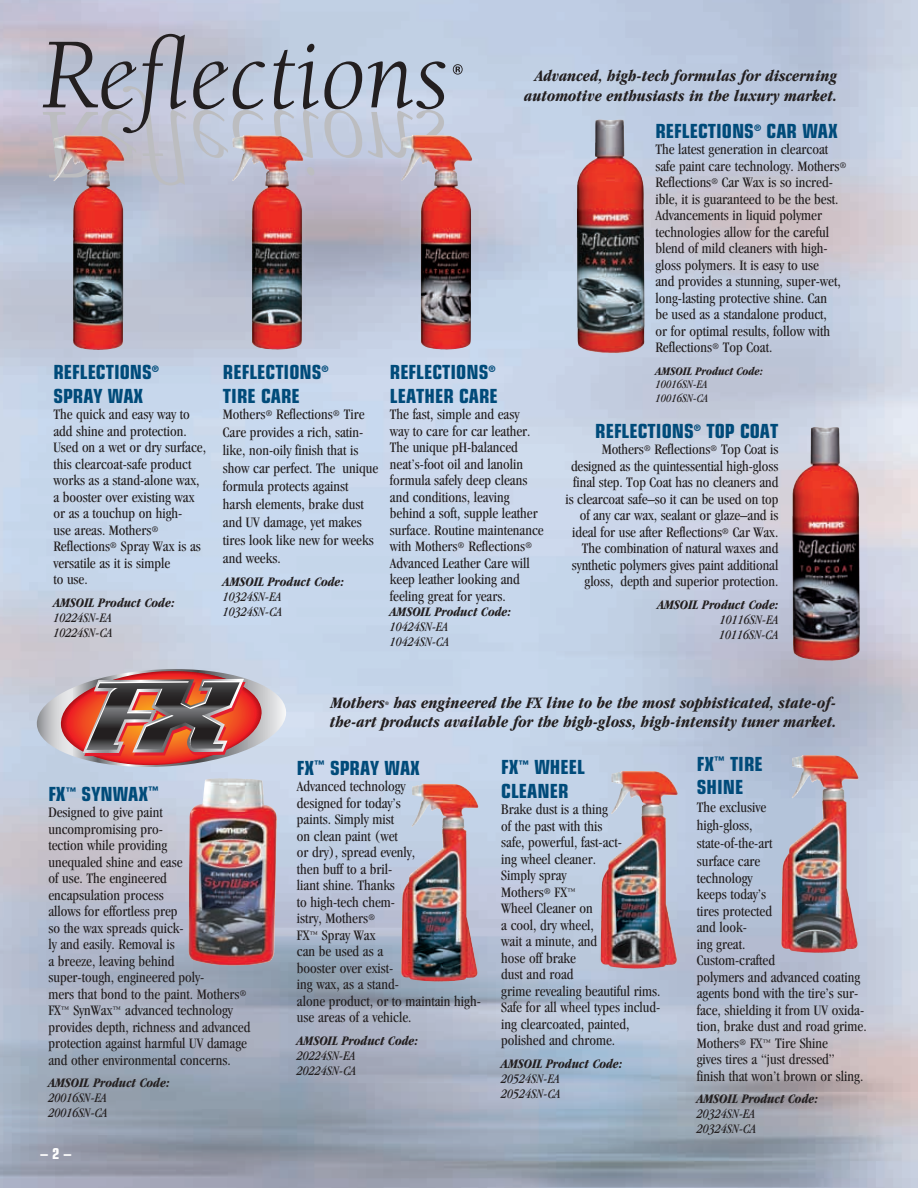
<style>
.page{position:relative;width:918px;height:1188px;background:#fff}
.page>*{position:absolute;margin:0;border:0;box-sizing:border-box;transform-origin:0 0}
.t1{font:700 condensed 19.5px/23.4px "Eurostile";color:#004b7a}
.t2{font:italic 700 condensed 16.5px/19.5px "Garamond";color:#231f20;text-align:right}
.t3{font:condensed 15px/16.5px "Garamond";color:#231f20}
.t4{font:700 condensed 15px "Eurostile";color:#fff}
.t5{font:italic condensed 13.5px/15px "Garamond";color:#231f20}
.t6{font:italic 700 condensed 13.5px "Garamond";color:#231f20}
.t7{font:italic condensed 12px/13.5px "Garamond";color:#231f20}
.t8{font:italic 700 condensed 12px "Garamond";color:#231f20}
.t9{font:italic 700 condensed 5.4px "Garamond";color:#231f20}
</style>
<div class="page">
<img style="left:0;top:0;width:918px;height:1188px">
<svg style="left:453px;top:145px;width:10px;height:10px"></svg>
<svg style="left:43px;top:34px;width:143px;height:151px;background:#aca3ae"></svg>
<svg style="left:193px;top:61px;width:72px;height:97px;background:#aeadba"></svg>
<svg style="left:274px;top:44px;width:88px;height:132px;background:#b1afbc"></svg>
<svg style="left:368px;top:61px;width:77px;height:97px;background:#afaab6"></svg>
<svg style="left:453px;top:64px;width:10px;height:11px"></svg>
<img style="left:53px;top:135px;width:17px;height:46px">
<img style="left:232px;top:135px;width:18px;height:46px">
<img style="left:401px;top:135px;width:18px;height:46px">
<img style="left:188px;top:778px;width:85px;height:188px">
<svg style="left:35px;top:668px;width:251px;height:101px;background:#b08381"></svg>
<img style="left:577px;top:119px;width:68px;height:234px">
<img style="left:792px;top:427px;width:68px;height:234px">
<img style="left:412px;top:784px;width:18px;height:43px">
<img style="left:611px;top:771px;width:18px;height:43px">
<img style="left:792px;top:755px;width:19px;height:43px">
<hr style="left:917px;top:42px;width:1px;height:52px;background:#004b7a">
<h1 class="t1" style="left:53px;top:361px;width:107px">REFLECTIONS<sup>®<br></sup>SPRAY WAX</h1>
<p class="t3" style="left:53px;top:406px;width:154px">The quick and easy way to add shine and protection.<br>Used on a wet or dry surface, this clearcoat-safe product works as a stand-alone wax, a booster over existing wax or as a touchup on high-<br>use areas. Mothers<sup>®<br></sup>Reflections<sup>®</sup> Spray Wax is as versatile as it is simple<br>to use.</p>
<p class="t6" style="left:53px;top:595px;width:123px">AMSOIL Product Code:</p>
<p class="t5" style="left:53px;top:610px;width:61px">10224SN-EA<br>10224SN-CA</p>
<h1 class="t1" style="left:223px;top:361px;width:107px">REFLECTIONS<sup>®<br></sup>TIRE CARE</h1>
<p class="t3" style="left:223px;top:405px;width:157px;line-height:18px">Mothers<sup>®</sup> Reflections<sup>®</sup> Tire<br>Care provides a rich, satin&shy;like, non-oily finish that is show car perfect. The unique formula protects against harsh elements, brake dust and UV damage, yet makes tires look like new for weeks and weeks.</p>
<p class="t6" style="left:223px;top:574px;width:123px">AMSOIL Product Code:</p>
<p class="t5" style="left:223px;top:589px;width:61px">10324SN-EA<br>10324SN-CA</p>
<p class="t2" style="left:524px;top:66px;width:314px">Advanced, high-tech formulas for discerning automotive enthusiasts in the luxury market.</p>
<h1 class="t1" style="left:655px;top:119px;width:184px">REFLECTIONS<sup>®</sup> CAR WAX</h1>
<p class="t3" style="left:655px;top:141px;width:193px">The latest generation in clearcoat safe paint care technology. Mothers<sup>® </sup>Reflections<sup>®</sup> Car Wax is so incred&shy;ible, it is guaranteed to be the best.<br>Advancements in liquid polymer technologies allow for the careful blend of mild cleaners with high&shy;gloss polymers. It is easy to use<br>and provides a stunning, super-wet, long-lasting protective shine. Can<br>be used as a standalone product,<br>or for optimal results, follow with Reflections<sup>®</sup> Top Coat.</p>
<p class="t8" style="left:655px;top:364px;width:109px">AMSOIL Product Code:</p>
<p class="t7" style="left:655px;top:378px;width:54px">10016SN-EA<br>10016SN-CA</p>
<h1 class="t1" style="left:595px;top:419px;width:185px">REFLECTIONS<sup>®</sup> TOP COAT</h1>
<p class="t3" style="left:566px;top:441px;width:214px;text-align:right">Mothers<sup>®</sup> Reflections<sup>®</sup> Top Coat is designed as the quintessential high-gloss final step. Top Coat has no cleaners and is clearcoat safe–so it can be used on top of any car wax, sealant or glaze–and is ideal for use after Reflections<sup>®</sup> Car Wax.<br>The combination of natural waxes and synthetic polymers gives paint additional gloss, depth and superior protection.</p>
<p class="t6" style="left:657px;top:597px;width:123px">AMSOIL Product Code:</p>
<p class="t5" style="left:719px;top:612px;width:61px">10116SN-EA<br>10116SN-CA</p>
<h1 class="t1" style="left:390px;top:361px;width:110px">REFLECTIONS<sup>®<br></sup>LEATHER CARE</h1>
<p class="t3" style="left:390px;top:406px;width:155px">The fast, simple and easy<br>way to care for car leather.<br>The unique pH-balanced neat’s-foot oil and lanolin formula safely deep cleans and conditions, leaving behind a soft, supple leather surface. Routine maintenance with Mothers<sup>®</sup> Reflections<sup>®<br></sup>Advanced Leather Care will keep leather looking and feeling great for years.</p>
<p class="t6" style="left:390px;top:604px;width:123px">AMSOIL Product Code:</p>
<p class="t5" style="left:390px;top:619px;width:61px">10424SN-EA<br>10424SN-CA</p>
<h1 class="t1" style="left:48px;top:782px;width:112px">FX<sup>™</sup> SYNWAX<sup>™</sup></h1>
<p class="t3" style="left:48px;top:804px;width:204px">Designed to give paint uncompromising pro-<br>tection while providing<br>unequaled shine and ease<br>of use. The engineered<br>encapsulation process<br>allows for effortless prep<br>so the wax spreads quick-<br>ly and easily. Removal is<br>a breeze, leaving behind<br>super-tough, engineered poly-<br>mers that bond to the paint. Mothers<sup>®<br></sup>FX<sup>™</sup> SynWax<sup>™</sup> advanced technology provides depth, richness and advanced protection against harmful UV damage and other environmental concerns.</p>
<p class="t6" style="left:48px;top:1075px;width:123px">AMSOIL Product Code:</p>
<p class="t5" style="left:48px;top:1090px;width:61px">20016SN-EA<br>20016SN-CA</p>
<p class="t4" style="left:40px;top:1144px;width:32px">– 2 –</p>
<p class="t2" style="left:331px;top:693px;width:56px">Mothers</p>
<p class="t9" style="left:385px;top:700px;width:6px">®</p>
<p class="t2" style="left:330px;top:693px;width:508px">has engineered the FX line to be the most sophisticated, state-of-<br>the-art products available for the high-gloss, high-intensity tuner market.</p>
<h1 class="t1" style="left:697px;top:752px;width:68px">FX<sup>™</sup> TIRE<br>SHINE</h1>
<p class="t3" style="left:697px;top:798px;width:77px;line-height:18px">The exclusive high-gloss, state-of-the-art surface care</p>
<p class="t3" style="left:697px;top:869px;width:171px">technology<br>keeps today’s<br>tires protected<br>and look-<br>ing great.<br>Custom-crafted<br>polymers and advanced coating agents bond with the tire’s sur&shy;face, shielding it from UV oxida&shy;tion, brake dust and road grime.<br>Mothers<sup>®</sup> FX<sup>™</sup> Tire Shine<br>gives tires a “just dressed” finish that won’t brown or sling.</p>
<p class="t6" style="left:697px;top:1091px;width:123px">AMSOIL Product Code:</p>
<p class="t5" style="left:697px;top:1106px;width:61px">20324SN-EA<br>20324SN-CA</p>
<h1 class="t1" style="left:501px;top:756px;width:85px">FX<sup>™</sup> WHEEL<br>CLEANER</h1>
<p class="t3" style="left:501px;top:801px;width:161px">Brake dust is a thing<br>of the past with this<br>safe, powerful, fast-act-<br>ing wheel cleaner.<br>Simply spray<br>Mothers<sup>®</sup> FX<sup>™<br></sup>Wheel Cleaner on<br>a cool, dry wheel,<br>wait a minute, and<br>hose off brake<br>dust and road<br>grime revealing beautiful rims.<br>Safe for all wheel types includ&shy;ing clearcoated, painted, polished and chrome.</p>
<p class="t6" style="left:501px;top:1056px;width:123px">AMSOIL Product Code:</p>
<p class="t5" style="left:501px;top:1071px;width:61px">20524SN-EA<br>20524SN-CA</p>
<h1 class="t1" style="left:297px;top:756px;width:125px">FX<sup>™</sup> SPRAY WAX</h1>
<p class="t3" style="left:297px;top:778px;width:186px">Advanced technology<br>designed for today’s<br>paints. Simply mist<br>on clean paint (wet<br>or dry), spread evenly,<br>then buff to a bril-<br>liant shine. Thanks<br>to high-tech chem-<br>istry, Mothers<sup>®<br></sup>FX<sup>™</sup> Spray Wax<br>can be used as a<br>booster over exist-<br>ing wax, as a stand-<br>alone product, or to maintain high&shy;use areas of a vehicle.</p>
<p class="t6" style="left:297px;top:1033px;width:123px">AMSOIL Product Code:</p>
<p class="t5" style="left:297px;top:1048px;width:61px">20224SN-EA<br>20224SN-CA</p>
</div>
